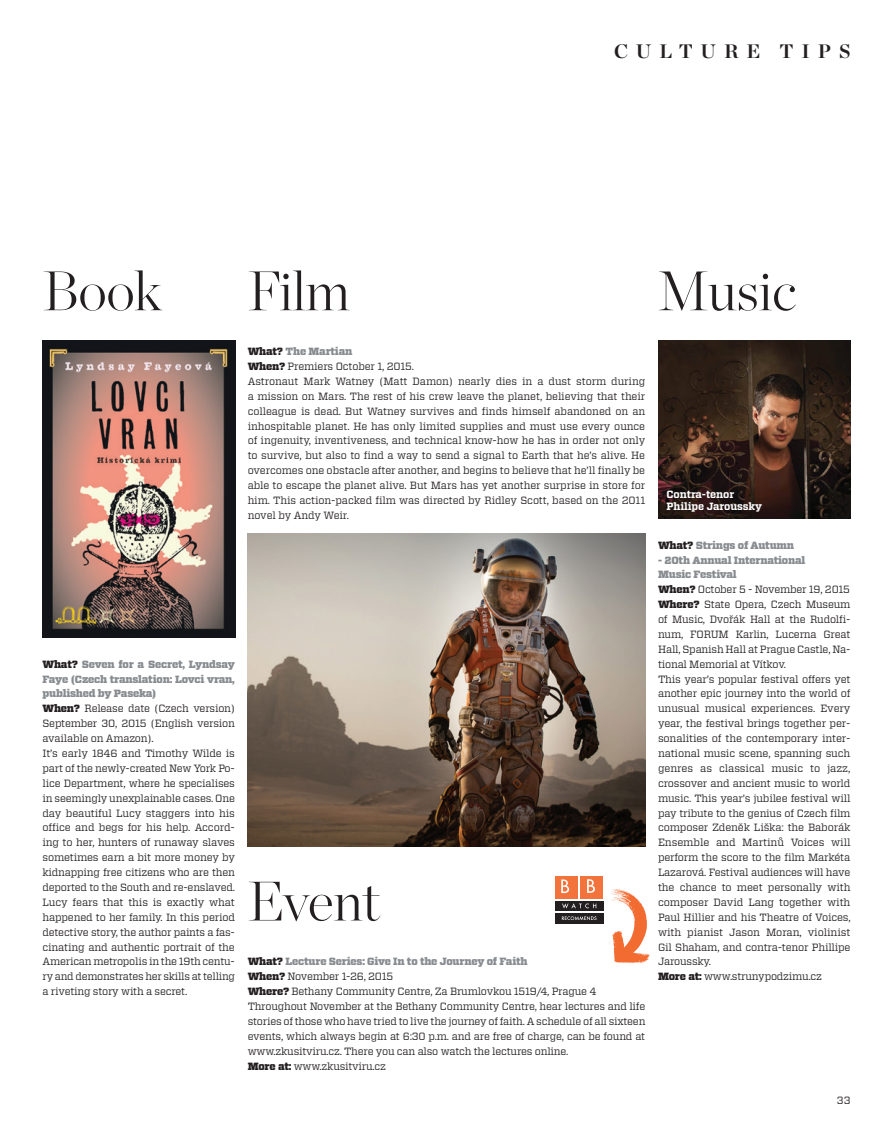
<style>
.page{position:relative;width:893px;height:1127px;background:#fff}
.page>*{position:absolute;margin:0;border:0;box-sizing:border-box;transform-origin:0 0}
.t1{font:200 55.5px "Chronicle Display";letter-spacing:-.01em;color:#231f20}
.t2{font:700 19.5px "Chronicle Display";letter-spacing:.4em;color:#231f20}
.t3{font:10.5px/14.9px "Vitesse";letter-spacing:-.02em;color:#231f20;text-align:justify}
.t4{font:900 10.5px/14.9px "Vitesse";letter-spacing:-.02em;color:#888c90;text-align:justify}
.t5{font:700 10.5px "Vitesse";letter-spacing:-.01em;color:#fff}
.s1{color:#231f20}
.s2{font-weight:900}
</style>
<div class="page">
<img style="left:248px;top:534px;width:397px;height:312px">
<img style="left:43px;top:340px;width:192px;height:298px">
<img style="left:658px;top:340px;width:192px;height:179px">
<svg style="left:611px;top:889px;width:39px;height:75px"></svg>
<div style="left:555px;top:876px;width:23px;height:22px;background:#f3733c"></div>
<div style="left:581px;top:876px;width:22px;height:22px;background:#f3733c"></div>
<svg style="left:587px;top:879px;width:8px;height:14px"></svg>
<svg style="left:561px;top:879px;width:8px;height:14px"></svg>
<div style="left:555px;top:901px;width:48px;height:10px;background:#231f20"></div>
<svg style="left:562px;top:903px;width:34px;height:5px"></svg>
<div style="left:555px;top:913px;width:48px;height:10px;background:#231f20"></div>
<svg style="left:562px;top:916px;width:34px;height:4px"></svg>
<p class="t2" style="left:614px;top:36px;width:238px">CULTURE TIPS</p>
<p class="t1" style="left:43px;top:249px;width:120px">Book</p>
<p class="t1" style="left:658px;top:249px;width:141px">Music</p>
<p class="t1" style="left:248px;top:249px;width:104px">Film</p>
<p class="t4" style="left:43px;top:657px;width:194px"><span class="s1">What?</span> Seven for a Secret, Lyndsay Faye (Czech translation: Lovci vran, published by Paseka)</p>
<p class="t3" style="left:43px;top:701px;width:194px"><span class="s2">When?</span> Release date (Czech version)<br>September 30, 2015 (English version available on Amazon).</p>
<p class="t3" style="left:43px;top:746px;width:194px">It’s early 1846 and Timothy Wilde is part of the newly-created New York Po&shy;lice Department, where he specialises in seemingly unexplainable cases. One day beautiful Lucy staggers into his office and begs for his help. Accord&shy;ing to her, hunters of runaway slaves sometimes earn a bit more money by kidnapping free citizens who are then deported to the South and re-enslaved.<br>Lucy fears that this is exactly what happened to her family. In this period detective story, the author paints a fas&shy;cinating and authentic portrait of the American metropolis in the 19th centu&shy;ry and demonstrates her skills at telling a riveting story with a secret.</p>
<p class="t4" style="left:248px;top:344px;width:106px"><span class="s1">What?</span> The Martian</p>
<p class="t3" style="left:248px;top:359px;width:168px"><span class="s2">When?</span> Premiers October 1, 2015.</p>
<p class="t3" style="left:248px;top:374px;width:399px">Astronaut Mark Watney (Matt Damon) nearly dies in a dust storm during a mission on Mars. The rest of his crew leave the planet, believing that their colleague is dead. But Watney survives and finds himself abandoned on an inhospitable planet. He has only limited supplies and must use every ounce of ingenuity, inventiveness, and technical know-how he has in order not only to survive, but also to find a way to send a signal to Earth that he’s alive. He overcomes one obstacle after another, and begins to believe that he’ll finally be able to escape the planet alive. But Mars has yet another surprise in store for him. This action-packed film was directed by Ridley Scott, based on the 2011 novel by Andy Weir.</p>
<p class="t1" style="left:248px;top:859px;width:135px">Event</p>
<p class="t4" style="left:248px;top:954px;width:281px"><span class="s1">What?</span> Lecture Series: Give In to the Journey of Faith</p>
<p class="t3" style="left:248px;top:969px;width:147px"><span class="s2">When?</span> November 1-26, 2015</p>
<p class="t3" style="left:248px;top:984px;width:350px"><span class="s2">Where?</span> Bethany Community Centre, Za Brumlovkou 1519/4, Prague 4</p>
<p class="t3" style="left:248px;top:999px;width:399px">Throughout November at the Bethany Community Centre, hear lectures and life stories of those who have tried to live the journey of faith. A schedule of all sixteen events, which always begin at 6:30 p.m. and are free of charge, can be found at www.zkusitviru.cz. There you can also watch the lectures online.</p>
<p class="t3" style="left:248px;top:1058px;width:140px"><span class="s2">More at:</span> www.zkusitviru.cz</p>
<p class="t5" style="left:666px;top:487px;width:69px">Contra-tenor</p>
<p class="t5" style="left:666px;top:500px;width:97px">Philipe Jaroussky</p>
<p class="t4" style="left:658px;top:538px;width:138px"><span class="s1">What?</span> Strings of Autumn</p>
<p class="t4" style="left:658px;top:552px;width:149px">- 20th Annual International</p>
<p class="t4" style="left:658px;top:567px;width:80px">Music Festival</p>
<p class="t3" style="left:658px;top:582px;width:194px"><span class="s2">When?</span> October 5 - November 19, 2015</p>
<p class="t3" style="left:658px;top:597px;width:194px"><span class="s2">Where?</span> State Opera, Czech Museum of Music, Dvořák Hall at the Rudolfi&shy;num, FORUM Karlin, Lucerna Great Hall, Spanish Hall at Prague Castle, Na&shy;tional Memorial at Vítkov.</p>
<p class="t3" style="left:658px;top:671px;width:194px">This year’s popular festival offers yet another epic journey into the world of unusual musical experiences. Every year, the festival brings together per&shy;sonalities of the contemporary inter&shy;national music scene, spanning such genres as classical music to jazz, crossover and ancient music to world music. This year’s jubilee festival will pay tribute to the genius of Czech film composer Zdeněk Liška: the Baborák Ensemble and Martinů Voices will perform the score to the film Markéta Lazarová. Festival audiences will have the chance to meet personally with composer David Lang together with Paul Hillier and his Theatre of Voices, with pianist Jason Moran, violinist Gil Shaham, and contra-tenor Phillipe Jaroussky.</p>
<p class="t3" style="left:658px;top:969px;width:165px"><span class="s2">More at:</span> www.strunypodzimu.cz</p>
<p class="t3" style="left:837px;top:1092px;width:15px">33</p>
</div>
